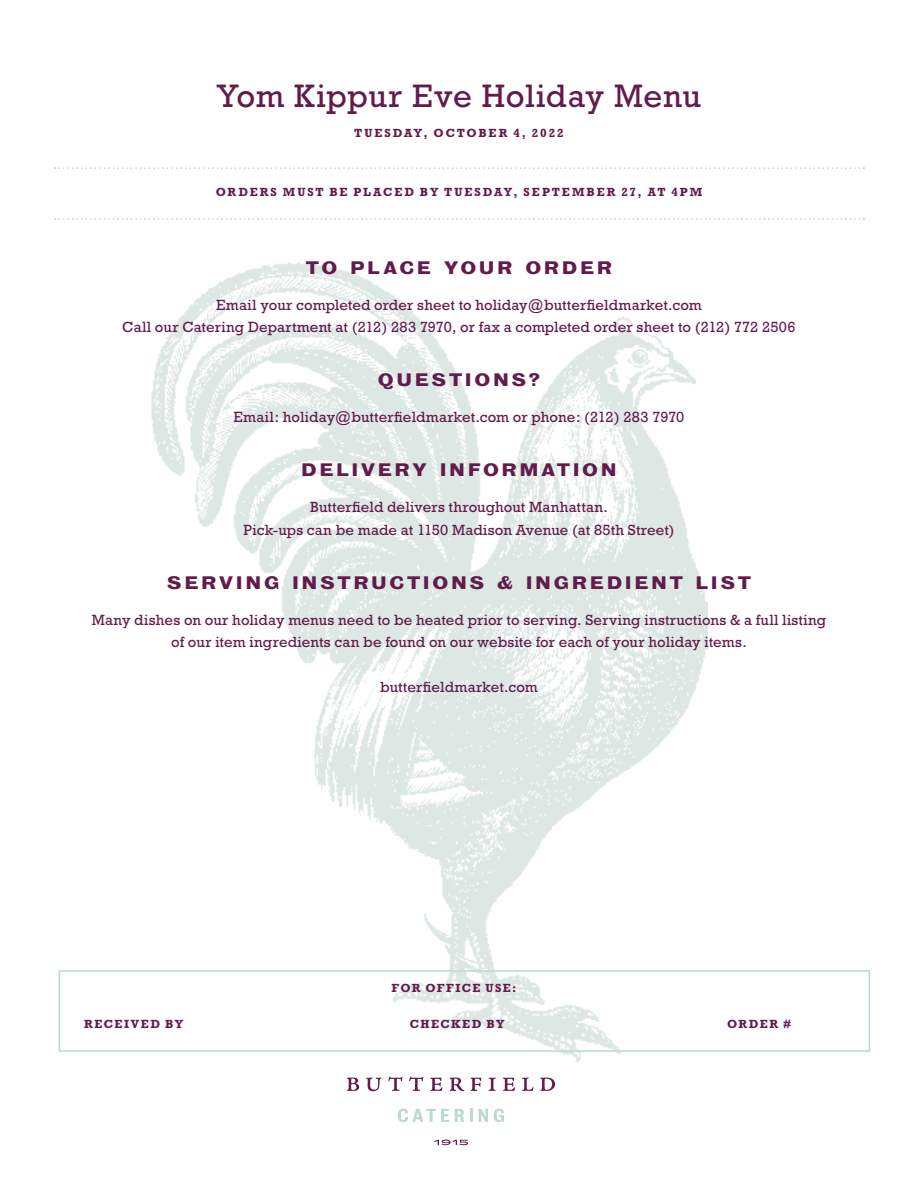
<style>
.page{position:relative;width:918px;height:1188px;background:#fff}
.page>*{position:absolute;margin:0;border:0;box-sizing:border-box;transform-origin:0 0}
.t1{font:33px "Rockwell Std";letter-spacing:.015em;color:#621b4b}
.t2{font:16.5px "Bureau Grotesque Seven Nine";letter-spacing:.155em;color:#621b4b}
.t3{font:15px/22.5px "Rockwell";letter-spacing:.005em;color:#621b4b;text-align:center}
.t4{font:700 12px "Rockwell Std";letter-spacing:.14em;color:#621b4b}
.t5{font:700 12px "Rockwell Std";letter-spacing:.11em;color:#621b4b}
.t6{font:700 12px "Rockwell Std";letter-spacing:.115em;color:#621b4b}
</style>
<div class="page">
<svg style="left:434px;top:1140px;width:34px;height:5px"></svg>
<svg style="left:347px;top:1078px;width:12px;height:13px"></svg>
<svg style="left:366px;top:1078px;width:15px;height:13px"></svg>
<svg style="left:388px;top:1077px;width:15px;height:14px"></svg>
<svg style="left:409px;top:1077px;width:14px;height:14px"></svg>
<svg style="left:430px;top:1078px;width:12px;height:13px"></svg>
<svg style="left:450px;top:1078px;width:14px;height:13px"></svg>
<svg style="left:471px;top:1078px;width:10px;height:13px"></svg>
<svg style="left:489px;top:1078px;width:7px;height:13px"></svg>
<svg style="left:503px;top:1078px;width:12px;height:13px"></svg>
<svg style="left:522px;top:1078px;width:12px;height:13px"></svg>
<svg style="left:540px;top:1078px;width:15px;height:13px"></svg>
<svg style="left:398px;top:1109px;width:51px;height:13px"></svg>
<svg style="left:455px;top:1109px;width:9px;height:13px"></svg>
<svg style="left:470px;top:1109px;width:3px;height:13px"></svg>
<svg style="left:479px;top:1109px;width:9px;height:13px"></svg>
<svg style="left:494px;top:1109px;width:10px;height:13px"></svg>
<img style="left:151px;top:262px;width:556px;height:799px">
<div style="left:59px;top:970px;width:811px;height:82px;border:2px solid #b9dacc"></div>
<svg style="left:55px;top:218px;width:809px;height:2px"></svg>
<svg style="left:55px;top:167px;width:809px;height:2px"></svg>
<h1 class="t1" style="left:217px;top:76px;width:485px">Yom Kippur Eve Holiday Menu</h1>
<p class="t4" style="left:354px;top:126px;width:211px">TUESDAY, OCTOBER 4, 2022</p>
<p class="t4" style="left:216px;top:185px;width:488px">ORDERS MUST BE PLACED BY TUESDAY, SEPTEMBER 27, AT 4PM</p>
<p class="t2" style="left:306px;top:256px;width:308px">TO PLACE YOUR ORDER</p>
<p class="t3" style="left:122px;top:293px;width:675px">Email your completed order sheet to holiday@butterfieldmarket.com<br>Call our Catering Department at (212) 283 7970, or fax a completed order sheet to (212) 772 2506</p>
<p class="t2" style="left:378px;top:369px;width:164px">QUESTIONS?</p>
<p class="t3" style="left:234px;top:406px;width:452px">Email: holiday@butterfieldmarket.com or phone: (212) 283 7970</p>
<p class="t2" style="left:301px;top:459px;width:317px">DELIVERY INFORMATION</p>
<p class="t3" style="left:243px;top:496px;width:433px">Butterfield delivers throughout Manhattan.<br>Pick-ups can be made at 1150 Madison Avenue (at 85th Street)</p>
<p class="t2" style="left:167px;top:571px;width:586px">SERVING INSTRUCTIONS &amp; INGREDIENT LIST</p>
<p class="t3" style="left:92px;top:608px;width:736px">Many dishes on our holiday menus need to be heated prior to serving. Serving instructions &amp; a full listing of our item ingredients can be found on our website for each of your holiday items.</p>
<p class="t3" style="left:380px;top:676px;width:159px">butterfieldmarket.com</p>
<p class="t5" style="left:391px;top:981px;width:127px">FOR OFFICE USE:</p>
<p class="t4" style="left:84px;top:1017px;width:100px">RECEIVED BY</p>
<p class="t6" style="left:410px;top:1017px;width:96px">CHECKED BY</p>
<p class="t4" style="left:727px;top:1017px;width:65px">ORDER #</p>
</div>
